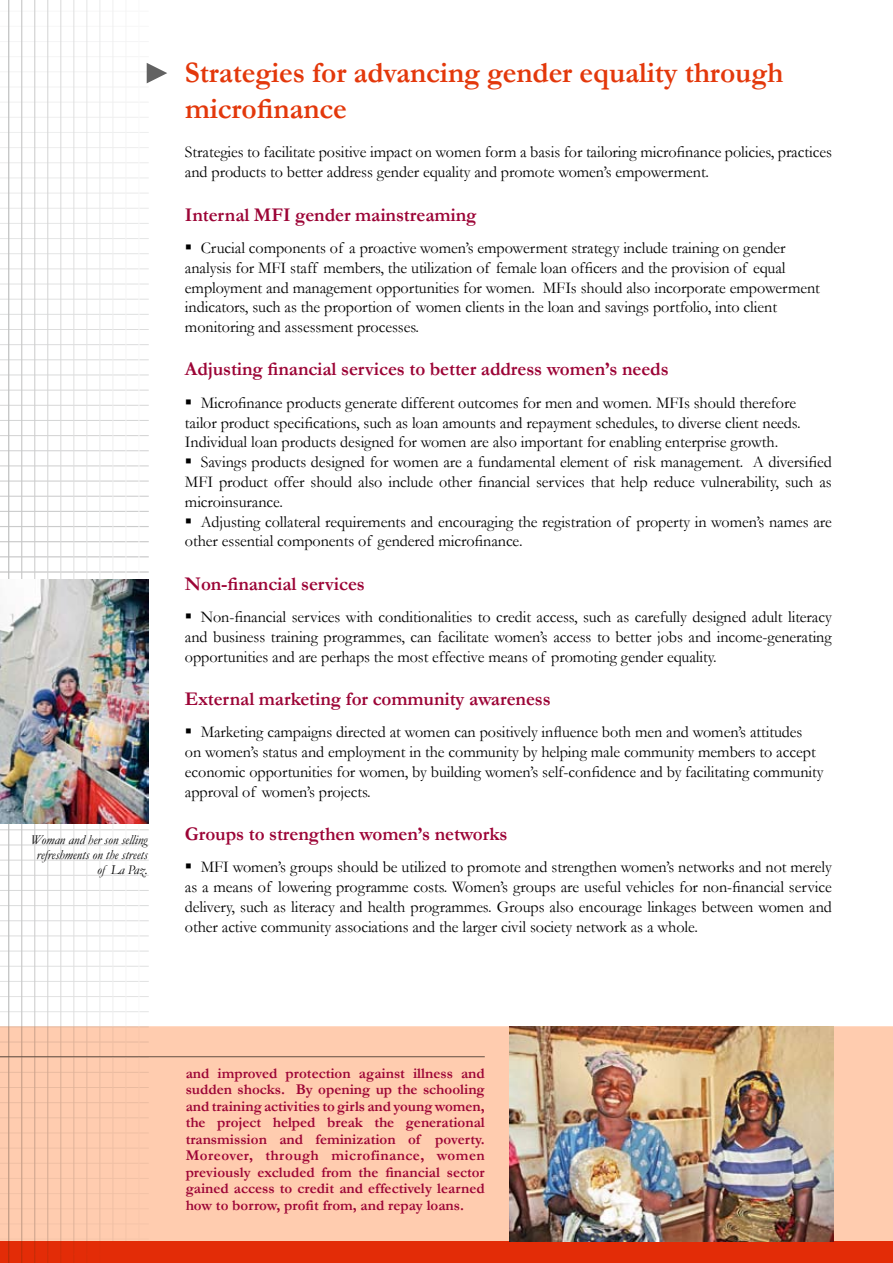
<style>
.page{position:relative;width:893px;height:1263px;background:#fff}
.page>*{position:absolute;margin:0;border:0;box-sizing:border-box;transform-origin:0 0}
.t1{font:700 30px/36px "Garamond";letter-spacing:-.005em;color:#e3380b}
.t2{font:700 19.5px "Garamond";letter-spacing:-.005em;color:#9c0436}
.t3{font:16.5px/19.8px "Garamond";letter-spacing:-.005em;color:#000}
.t4{font:700 15px/16.5px "Garamond";color:#9c0436;text-align:justify}
.t5{font:italic 13.5px/15.1px "Garamond";letter-spacing:-.005em;color:#000;text-align:right}
</style>
<div class="page">
<hr style="left:0;top:571px;width:149px;height:2px;background:#a1a2a2">
<hr style="left:0;top:556px;width:149px;height:1px;background:#a4a4a5">
<hr style="left:0;top:541px;width:149px;height:1px;background:#a7a7a8">
<hr style="left:0;top:526px;width:149px;height:1px;background:#a9aaaa">
<hr style="left:0;top:511px;width:149px;height:1px;background:#abacac">
<hr style="left:0;top:496px;width:149px;height:1px;background:#aeaeaf">
<hr style="left:0;top:480px;width:149px;height:2px;background:#b0b1b1">
<hr style="left:0;top:465px;width:149px;height:1px;background:#b3b3b4">
<hr style="left:0;top:450px;width:149px;height:1px;background:#b4b5b6">
<hr style="left:0;top:435px;width:149px;height:1px;background:#b7b7b8">
<hr style="left:0;top:420px;width:149px;height:1px;background:#b9babb">
<hr style="left:0;top:405px;width:149px;height:1px;background:#bcbcbd">
<hr style="left:0;top:390px;width:149px;height:1px;background:#bebebf">
<hr style="left:0;top:374px;width:149px;height:1px;background:#c0c1c1">
<hr style="left:0;top:359px;width:149px;height:1px;background:#c2c3c3">
<hr style="left:0;top:344px;width:149px;height:1px;background:#c5c5c6">
<hr style="left:0;top:329px;width:149px;height:1px;background:#c7c7c7">
<hr style="left:0;top:314px;width:149px;height:1px;background:#c9caca">
<hr style="left:0;top:299px;width:149px;height:1px;background:#cbcccc">
<hr style="left:0;top:284px;width:149px;height:1px;background:#cdcece">
<hr style="left:0;top:268px;width:149px;height:1px;background:#d0d0d0">
<hr style="left:0;top:253px;width:149px;height:1px;background:#d2d3d3">
<hr style="left:0;top:238px;width:149px;height:1px;background:#d4d5d5">
<hr style="left:0;top:223px;width:149px;height:1px;background:#d6d7d7">
<hr style="left:0;top:208px;width:149px;height:1px;background:#d9d9d9">
<hr style="left:0;top:193px;width:149px;height:1px;background:#dbdbdb">
<hr style="left:0;top:178px;width:149px;height:1px;background:#dcdddd">
<hr style="left:0;top:162px;width:149px;height:1px;background:#dfdfdf">
<hr style="left:0;top:147px;width:149px;height:1px;background:#e1e1e2">
<hr style="left:0;top:132px;width:149px;height:1px;background:#e3e4e4">
<hr style="left:0;top:117px;width:149px;height:1px;background:#e5e5e5">
<hr style="left:0;top:102px;width:149px;height:1px;background:#e7e7e7">
<hr style="left:0;top:87px;width:149px;height:1px;background:#e9eaea">
<hr style="left:0;top:72px;width:149px;height:1px;background:#ebebeb">
<hr style="left:0;top:56px;width:149px;height:1px;background:#ededed">
<hr style="left:0;top:41px;width:149px;height:1px;background:#efeff0">
<hr style="left:0;top:26px;width:149px;height:1px;background:#f2f2f2">
<hr style="left:0;top:11px;width:149px;height:1px;background:#f3f3f3">
<hr style="left:0;top:829px;width:149px;height:1px;background:#b7b7b8">
<hr style="left:0;top:844px;width:149px;height:1px;background:#b9babb">
<hr style="left:0;top:860px;width:149px;height:1px;background:#bcbcbd">
<hr style="left:0;top:875px;width:149px;height:1px;background:#bebebf">
<hr style="left:0;top:890px;width:149px;height:1px;background:#c0c1c1">
<hr style="left:0;top:905px;width:149px;height:1px;background:#c2c3c3">
<hr style="left:0;top:920px;width:149px;height:1px;background:#c5c5c6">
<hr style="left:0;top:935px;width:149px;height:1px;background:#c7c7c7">
<hr style="left:0;top:951px;width:149px;height:1px;background:#c9caca">
<hr style="left:0;top:966px;width:149px;height:1px;background:#cbcccc">
<hr style="left:0;top:981px;width:149px;height:1px;background:#cdcece">
<hr style="left:0;top:996px;width:149px;height:1px;background:#d0d0d0">
<hr style="left:0;top:1011px;width:149px;height:1px;background:#d2d3d3">
<hr style="left:8px;top:0;width:1px;height:1263px;background:#979898">
<hr style="left:21px;top:0;width:1px;height:1263px;background:#a2a3a3">
<hr style="left:34px;top:0;width:1px;height:1263px;background:#acadad">
<hr style="left:47px;top:0;width:1px;height:1263px;background:#b6b7b7">
<hr style="left:60px;top:0;width:1px;height:1263px;background:#bfc0c0">
<hr style="left:73px;top:0;width:1px;height:1263px;background:#c9caca">
<hr style="left:86px;top:0;width:1px;height:1263px;background:#d2d3d3">
<hr style="left:100px;top:0;width:1px;height:1263px;background:#dbdcdc">
<hr style="left:113px;top:0;width:1px;height:1263px;background:#e4e4e4">
<hr style="left:126px;top:0;width:1px;height:1263px;background:#ededed">
<hr style="left:139px;top:0;width:1px;height:1263px;background:#f5f5f5">
<svg style="left:0;top:1026px;width:893px;height:237px;background:#f9b597"></svg>
<svg style="left:147px;top:63px;width:20px;height:20px"></svg>
<img style="left:509px;top:1026px;width:325px;height:216px">
<img style="left:0;top:580px;width:149px;height:243px">
<p class="t5" style="left:31px;top:831px;width:118px">Woman and her son selling refreshments on the streets of La Paz.</p>
<h1 class="t1" style="left:185px;top:55px;width:600px">Strategies for advancing gender equality through microfinance</h1>
<p class="t3" style="left:185px;top:142px;width:648px">Strategies to facilitate positive impact on women form a basis for tailoring microfinance policies, practices and products to better address gender equality and promote women’s empowerment.</p>
<p class="t2" style="left:185px;top:201px;width:293px">Internal MFI gender mainstreaming</p>
<p class="t3" style="left:185px;top:237px;width:636px">▪ Crucial components of a proactive women’s empowerment strategy include training on gender analysis for MFI staff members, the utilization of female loan officers and the provision of equal employment and management opportunities for women. MFIs should also incorporate empowerment indicators, such as the proportion of women clients in the loan and savings portfolio, into client monitoring and assessment processes.</p>
<p class="t2" style="left:185px;top:356px;width:485px">Adjusting financial services to better address women’s needs</p>
<p class="t3" style="left:185px;top:392px;width:617px">▪ Microfinance products generate different outcomes for men and women. MFIs should therefore tailor product specifications, such as loan amounts and repayment schedules, to diverse client needs.<br>Individual loan products designed for women are also important for enabling enterprise growth.</p>
<p class="t3" style="left:185px;top:452px;width:648px;text-align:justify">▪ Savings products designed for women are a fundamental element of risk management. A diversified MFI product offer should also include other financial services that help reduce vulnerability, such as microinsurance.</p>
<p class="t3" style="left:185px;top:511px;width:648px">▪ Adjusting collateral requirements and encouraging the registration of property in women’s names are other essential components of gendered microfinance.</p>
<p class="t2" style="left:185px;top:570px;width:181px">Non-financial services</p>
<p class="t3" style="left:185px;top:606px;width:648px;text-align:justify">▪ Non-financial services with conditionalities to credit access, such as carefully designed adult literacy and business training programmes, can facilitate women’s access to better jobs and income-generating opportunities and are perhaps the most effective means of promoting gender equality.</p>
<p class="t2" style="left:185px;top:685px;width:367px">External marketing for community awareness</p>
<p class="t3" style="left:185px;top:722px;width:640px">▪ Marketing campaigns directed at women can positively influence both men and women’s attitudes<br>on women’s status and employment in the community by helping male community members to accept economic opportunities for women, by building women’s self-confidence and by facilitating community approval of women’s projects.</p>
<p class="t2" style="left:185px;top:820px;width:324px">Groups to strengthen women’s networks</p>
<p class="t3" style="left:185px;top:857px;width:648px;text-align:justify">▪ MFI women’s groups should be utilized to promote and strengthen women’s networks and not merely as a means of lowering programme costs. Women’s groups are useful vehicles for non-financial service delivery, such as literacy and health programmes. Groups also encourage linkages between women and other active community associations and the larger civil society network as a whole.</p>
<p class="t4" style="left:186px;top:1065px;width:301px">and improved protection against illness and sudden shocks. By opening up the schooling and training activities to girls and young women, the project helped break the generational transmission and feminization of poverty.<br>Moreover, through microfinance, women previously excluded from the financial sector gained access to credit and effectively learned how to borrow, profit from, and repay loans.</p>
</div>
